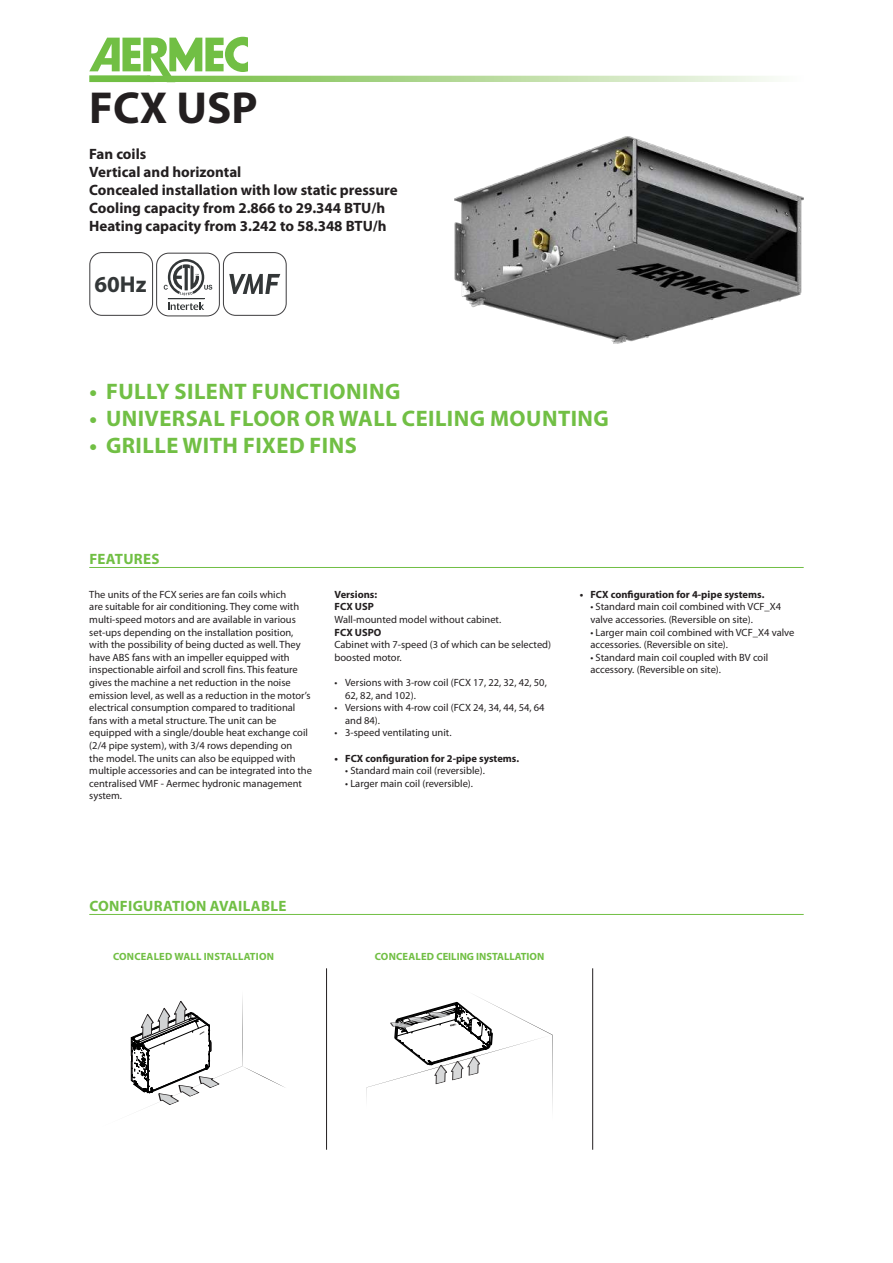
<style>
.page{position:relative;width:893px;height:1263px;background:#fff}
.page>*{position:absolute;margin:0;border:0;box-sizing:border-box;transform-origin:0 0}
.t1{font:700 45px "Myriad Pro";color:#231f20}
.t2{font:700 22.95px "Myriad Pro";color:#333738}
.t3{font:700 22.5px "Myriad Pro";letter-spacing:.02em;color:#71bf44}
.t4{font:700 15px/18px "Myriad Pro";color:#231f20}
.t5{font:700 15px "Myriad Pro";letter-spacing:.02em;color:#71bf44}
.t6{font:10.5px/12.6px "Myriad Pro";color:#231f20}
.t7{font:700 10.5px/12.6px "Myriad Pro";color:#231f20}
.t8{font:700 10.5px "Myriad Pro";color:#71bf44}
.t9{font:700 10.5px "Myriad Pro";letter-spacing:.02em;color:#71bf44}
</style>
<div class="page">
<img style="left:247px;top:75px;width:528px;height:7px">
<svg style="left:89px;top:37px;width:158px;height:45px"></svg>
<svg style="left:89px;top:252px;width:198px;height:64px"></svg>
<hr style="left:89px;top:567px;width:715px;height:1px;background:#71bf44">
<hr style="left:89px;top:914px;width:715px;height:1px;background:#71bf44">
<img style="left:454px;top:136px;width:350px;height:207px">
<svg style="left:130px;top:997px;width:155px;height:111px"></svg>
<svg style="left:367px;top:996px;width:185px;height:92px"></svg>
<hr style="left:326px;top:968px;width:1px;height:182px;background:#231f20">
<hr style="left:592px;top:968px;width:1px;height:182px;background:#231f20">
<h1 class="t1" style="left:89px;top:91px;width:170px">FCX USP</h1>
<h3 class="t4" style="left:89px;top:146px;width:310px">Fan coils<br>Vertical and horizontal<br>Concealed installation with low static pressure Cooling capacity from 2.866 to 29.344 BTU/h Heating capacity from 3.242 to 58.348 BTU/h</h3>
<h2 class="t2" style="left:94px;top:276px;width:54px">60Hz</h2>
<h3 class="t3" style="left:90px;top:382px;width:312px">• FULLY SILENT FUNCTIONING</h3>
<h3 class="t3" style="left:90px;top:409px;width:521px">• UNIVERSAL FLOOR OR WALL CEILING MOUNTING</h3>
<h3 class="t3" style="left:90px;top:436px;width:269px">• GRILLE WITH FIXED FINS</h3>
<h3 class="t5" style="left:89px;top:553px;width:72px">FEATURES</h3>
<p class="t6" style="left:89px;top:589px;width:224px">The units of the FCX series are fan coils which<br>are suitable for air conditioning. They come with multi-speed motors and are available in various set-ups depending on the installation position, with the possibility of being ducted as well. They have ABS fans with an impeller equipped with inspectionable airfoil and scroll fins. This feature gives the machine a net reduction in the noise emission level, as well as a reduction in the motor’s electrical consumption compared to traditional fans with a metal structure. The unit can be equipped with a single/double heat exchange coil (2/4 pipe system), with 3/4 rows depending on<br>the model. The units can also be equipped with multiple accessories and can be integrated into the centralised VMF - Aermec hydronic management system.</p>
<p class="t7" style="left:334px;top:589px;width:44px">Versions:<br>FCX USP</p>
<p class="t6" style="left:334px;top:614px;width:168px">Wall-mounted model without cabinet.</p>
<p class="t7" style="left:334px;top:627px;width:48px">FCX USPO</p>
<p class="t6" style="left:334px;top:639px;width:218px">Cabinet with 7-speed (3 of which can be selected) boosted motor.</p>
<p class="t6" style="left:345px;top:677px;width:203px;text-indent:-11px">• Versions with 3-row coil (FCX 17, 22, 32, 42, 50,<br>62, 82, and 102).</p>
<p class="t6" style="left:345px;top:702px;width:201px;text-indent:-11px">• Versions with 4-row coil (FCX 24, 34, 44, 54, 64 and 84).</p>
<p class="t6" style="left:334px;top:727px;width:119px">• 3-speed ventilating unit.</p>
<p class="t7" style="left:334px;top:753px;width:186px">• FCX configuration for 2-pipe systems.</p>
<p class="t6" style="left:345px;top:765px;width:141px">• Standard main coil (reversible).</p>
<p class="t6" style="left:345px;top:778px;width:129px">• Larger main coil (reversible).</p>
<p class="t7" style="left:580px;top:589px;width:186px">• FCX configuration for 4-pipe systems.</p>
<p class="t6" style="left:590px;top:601px;width:192px">• Standard main coil combined with VCF_X4 valve accessories. (Reversible on site).</p>
<p class="t6" style="left:590px;top:627px;width:206px">• Larger main coil combined with VCF_X4 valve accessories. (Reversible on site).</p>
<p class="t6" style="left:590px;top:652px;width:179px">• Standard main coil coupled with BV coil accessory. (Reversible on site).</p>
<h3 class="t5" style="left:89px;top:900px;width:198px">CONFIGURATION AVAILABLE</h3>
<p class="t9" style="left:113px;top:952px;width:163px">CONCEALED WALL INSTALLATION</p>
<p class="t8" style="left:375px;top:952px;width:171px">CONCEALED CEILING INSTALLATION</p>
</div>
